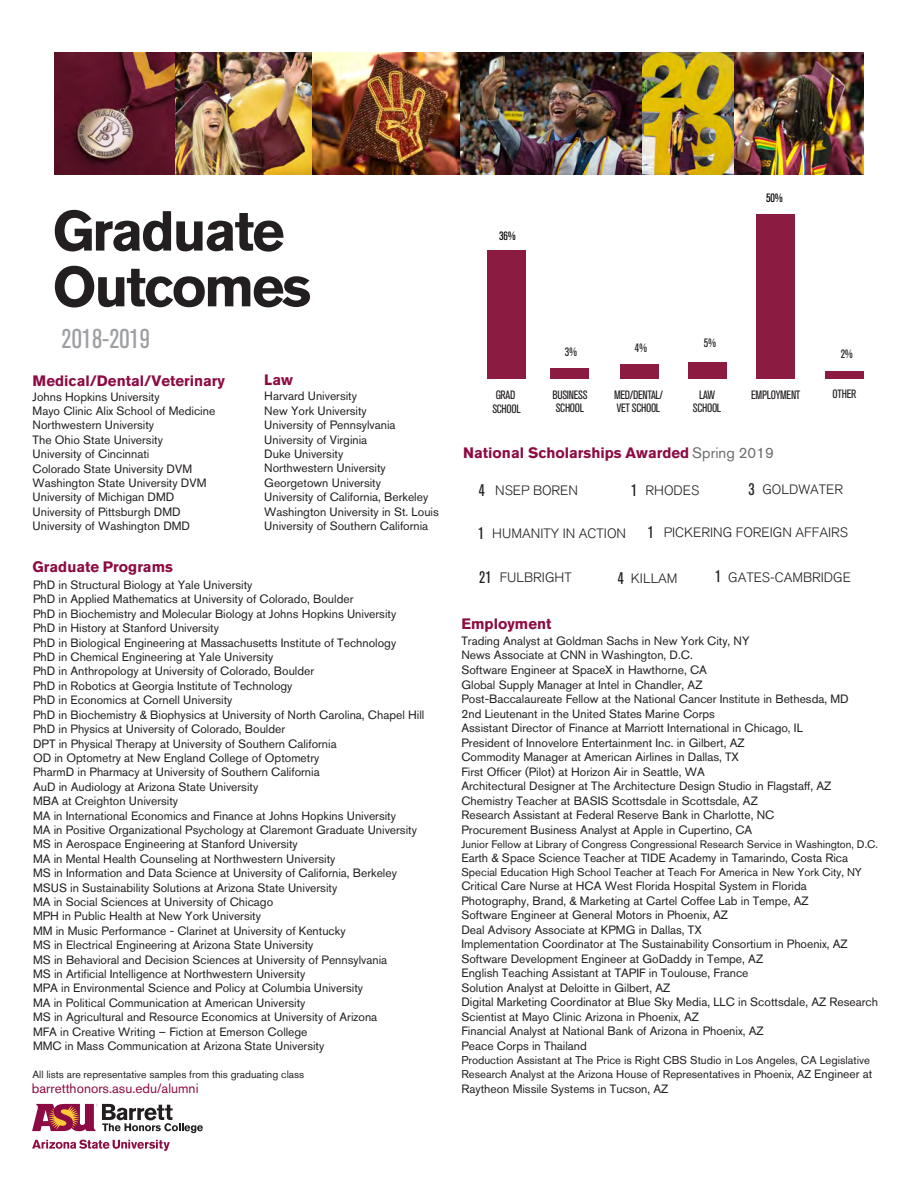
<style>
.page{position:relative;width:918px;height:1188px;background:#fff}
.page>*{position:absolute;margin:0;border:0;box-sizing:border-box;transform-origin:0 0}
.t1{font:700 55.8px/55.8px "Akzidenz Grotesk Pro";letter-spacing:-.04em;color:#231f20}
.t2{font:condensed 27px "Akzidenz Grotesk BQ";color:#9d9fa2}
.t3{font:condensed 16.65px "Akzidenz Grotesk BQ";color:#231f20}
.t4{font:700 15px "Akzidenz Grotesk Pro";color:#8c0b42}
.t5{font:300 13.5px "Akzidenz Grotesk BQ";color:#231f20}
.t6{font:13.5px "Akzidenz Grotesk Pro";color:#8c0b42}
.t7{font:12px/14.4px "Akzidenz Grotesk Pro";color:#231f20}
.t8{font:condensed 12px/13.5px "Akzidenz Grotesk BQ";letter-spacing:-.025em;color:#231f20}
.t9{font:condensed 12px "Akzidenz Grotesk BQ";color:#221e1f}
.t10{font:condensed 12px "Akzidenz Grotesk BQ";color:#000}
.t11{font:11.25px/14.2px "Akzidenz Grotesk Pro";color:#231f20}
.t12{font:10.8px "Akzidenz Grotesk Pro";color:#231f20}
.t13{font:10.5px "Akzidenz Grotesk Pro";color:#231f20}
.s1{font-weight:400;color:#6c6d70}
.s2{font-weight:400;font-stretch:condensed;font-size:16.65px}
.s3{font-size:12px}
</style>
<div class="page">
<div style="left:825px;top:371px;width:39px;height:8px;background:#8b1b40"></div>
<div style="left:756px;top:214px;width:39px;height:164px;background:#8b1b40"></div>
<div style="left:688px;top:362px;width:38px;height:16px;background:#8b1b40"></div>
<div style="left:551px;top:368px;width:38px;height:11px;background:#8b1b40"></div>
<div style="left:487px;top:250px;width:39px;height:129px;background:#8b1b40"></div>
<svg style="left:32px;top:1140px;width:138px;height:11px"></svg>
<svg style="left:32px;top:1104px;width:171px;height:29px"></svg>
<img style="left:55px;top:53px;width:406px;height:121px">
<div style="left:620px;top:364px;width:39px;height:14px;background:#8b1b40"></div>
<img style="left:461px;top:53px;width:402px;height:121px">
<h1 class="t1" style="left:52px;top:203px;width:260px">Graduate<br>Outcomes</h1>
<h2 class="t2" style="left:62px;top:324px;width:90px">2018-2019</h2>
<p class="t4" style="left:33px;top:371px;width:194px">Medical/Dental/Veterinary</p>
<p class="t7" style="left:33px;top:389px;width:184px">Johns Hopkins University<br>Mayo Clinic Alix School of Medicine<br>Northwestern University<br>The Ohio State University<br>University of Cincinnati<br>Colorado State University DVM<br>Washington State University DVM<br>University of Michigan DMD<br>University of Pittsburgh DMD<br>University of Washington DMD</p>
<p class="t4" style="left:33px;top:557px;width:142px">Graduate Programs</p>
<p class="t4" style="left:264px;top:370px;width:30px">Law</p>
<p class="t7" style="left:264px;top:389px;width:176px">Harvard University<br>New York University<br>University of Pennsylvania<br>University of Virginia<br>Duke University<br>Northwestern University<br>Georgetown University<br>University of California, Berkeley<br>Washington University in St. Louis<br>University of Southern California</p>
<p class="t7" style="left:33px;top:578px;width:393px">PhD in Structural Biology at Yale University<br>PhD in Applied Mathematics at University of Colorado, Boulder<br>PhD in Biochemistry and Molecular Biology at Johns Hopkins University<br>PhD in History at Stanford University<br>PhD in Biological Engineering at Massachusetts Institute of Technology<br>PhD in Chemical Engineering at Yale University<br>PhD in Anthropology at University of Colorado, Boulder<br>PhD in Robotics at Georgia Institute of Technology<br>PhD in Economics at Cornell University<br>PhD in Biochemistry &amp; Biophysics at University of North Carolina, Chapel Hill PhD in Physics at University of Colorado, Boulder<br>DPT in Physical Therapy at University of Southern California<br>OD in Optometry at New England College of Optometry<br>PharmD in Pharmacy at University of Southern California<br>AuD in Audiology at Arizona State University<br>MBA at Creighton University<br>MA in International Economics and Finance at Johns Hopkins University<br>MA in Positive Organizational Psychology at Claremont Graduate University MS in Aerospace Engineering at Stanford University<br>MA in Mental Health Counseling at Northwestern University<br>MS in Information and Data Science at University of California, Berkeley MSUS in Sustainability Solutions at Arizona State University<br>MA in Social Sciences at University of Chicago<br>MPH in Public Health at New York University<br>MM in Music Performance - Clarinet at University of Kentucky<br>MS in Electrical Engineering at Arizona State University<br>MS in Behavioral and Decision Sciences at University of Pennsylvania<br>MS in Artificial Intelligence at Northwestern University<br>MPA in Environmental Science and Policy at Columbia University<br>MA in Political Communication at American University<br>MS in Agricultural and Resource Economics at University of Arizona<br>MFA in Creative Writing – Fiction at Emerson College<br>MMC in Mass Communication at Arizona State University</p>
<p class="t13" style="left:32px;top:1068px;width:273px">All lists are representative samples from this graduating class</p>
<p class="t6" style="left:32px;top:1080px;width:168px">barretthonors.asu.edu/alumni</p>
<p class="t10" style="left:499px;top:229px;width:18px">36%</p>
<p class="t10" style="left:766px;top:191px;width:18px">50%</p>
<p class="t8" style="left:492px;top:388px;width:30px;line-height:14.4px">GRAD<br>SCHOOL</p>
<p class="t9" style="left:565px;top:345px;width:13px">3%</p>
<p class="t8" style="left:553px;top:388px;width:36px">BUSINESS<br>SCHOOL</p>
<p class="t9" style="left:635px;top:341px;width:13px">4%</p>
<p class="t8" style="left:614px;top:388px;width:51px">MED/DENTAL/<br>VET SCHOOL</p>
<p class="t9" style="left:704px;top:336px;width:13px">5%</p>
<p class="t9" style="left:841px;top:347px;width:13px">2%</p>
<p class="t8" style="left:699px;top:388px;width:17px">LAW</p>
<p class="t8" style="left:751px;top:388px;width:51px">EMPLOYMENT</p>
<p class="t8" style="left:833px;top:387px;width:25px">OTHER</p>
<p class="t8" style="left:693px;top:401px;width:30px">SCHOOL</p>
<p class="t4" style="left:463px;top:443px;width:312px">National Scholarships Awarded <span class="s1">Spring 2019</span></p>
<h3 class="t3" style="left:479px;top:481px;width:8px">4</h3>
<h3 class="t3" style="left:749px;top:479px;width:8px">3</h3>
<p class="t5" style="left:495px;top:483px;width:84px">NSEP BOREN</p>
<p class="t5" style="left:631px;top:483px;width:69px"><span class="s2">1</span> RHODES</p>
<p class="t5" style="left:762px;top:482px;width:82px">GOLDWATER</p>
<h3 class="t3" style="left:478px;top:524px;width:8px">1</h3>
<p class="t5" style="left:492px;top:526px;width:135px">HUMANITY IN ACTION</p>
<h3 class="t3" style="left:648px;top:523px;width:8px">1</h3>
<p class="t5" style="left:664px;top:524px;width:186px">PICKERING FOREIGN AFFAIRS</p>
<h3 class="t3" style="left:479px;top:568px;width:14px">21</h3>
<h3 class="t3" style="left:715px;top:567px;width:8px">1</h3>
<p class="t5" style="left:500px;top:570px;width:73px">FULBRIGHT</p>
<p class="t5" style="left:631px;top:571px;width:48px">KILLAM</p>
<p class="t5" style="left:728px;top:570px;width:124px">GATES-CAMBRIDGE</p>
<h3 class="t3" style="left:618px;top:569px;width:8px">4</h3>
<p class="t4" style="left:461px;top:614px;width:91px">Employment</p>
<p class="t7" style="left:461px;top:633px;width:389px">Trading Analyst at Goldman Sachs in New York City, NY<br>News Associate at CNN in Washington, D.C.<br>Software Engineer at SpaceX in Hawthorne, CA<br>Global Supply Manager at Intel in Chandler, AZ<br>Post-Baccalaureate Fellow at the National Cancer Institute in Bethesda, MD 2nd Lieutenant in the United States Marine Corps<br>Assistant Director of Finance at Marriott International in Chicago, IL President of Innovelore Entertainment Inc. in Gilbert, AZ<br>Commodity Manager at American Airlines in Dallas, TX<br>First Officer (Pilot) at Horizon Air in Seattle, WA<br>Architectural Designer at The Architecture Design Studio in Flagstaff, AZ Chemistry Teacher at BASIS Scottsdale in Scottsdale, AZ<br>Research Assistant at Federal Reserve Bank in Charlotte, NC<br>Procurement Business Analyst at Apple in Cupertino, CA</p>
<p class="t12" style="left:461px;top:837px;width:418px">Junior Fellow at Library of Congress Congressional Research Service in Washington, D.C.</p>
<p class="t7" style="left:461px;top:850px;width:388px">Earth &amp; Space Science Teacher at TIDE Academy in Tamarindo, Costa Rica</p>
<p class="t11" style="left:461px;top:864px;width:402px">Special Education High School Teacher at Teach For America in New York City, NY</p>
<p class="t7" style="left:461px;top:878px;width:418px">Critical Care Nurse at HCA West Florida Hospital System in Florida<br>Photography, Brand, &amp; Marketing at Cartel Coffee Lab in Tempe, AZ<br>Software Engineer at General Motors in Phoenix, AZ<br>Deal Advisory Associate at KPMG in Dallas, TX<br>Implementation Coordinator at The Sustainability Consortium in Phoenix, AZ Software Development Engineer at GoDaddy in Tempe, AZ<br>English Teaching Assistant at TAPIF in Toulouse, France<br>Solution Analyst at Deloitte in Gilbert, AZ<br>Digital Marketing Coordinator at Blue Sky Media, LLC in Scottsdale, AZ Research Scientist at Mayo Clinic Arizona in Phoenix, AZ<br>Financial Analyst at National Bank of Arizona in Phoenix, AZ<br>Peace Corps in Thailand</p>
<p class="t11" style="left:461px;top:1053px;width:412px">Production Assistant at The Price is Right CBS Studio in Los Angeles, CA Legislative<br>Research Analyst at the Arizona House of Representatives in Phoenix, AZ <span class="s3">Engineer at</span></p>
<p class="t7" style="left:461px;top:1081px;width:209px">Raytheon Missile Systems in Tucson, AZ</p>
</div>
